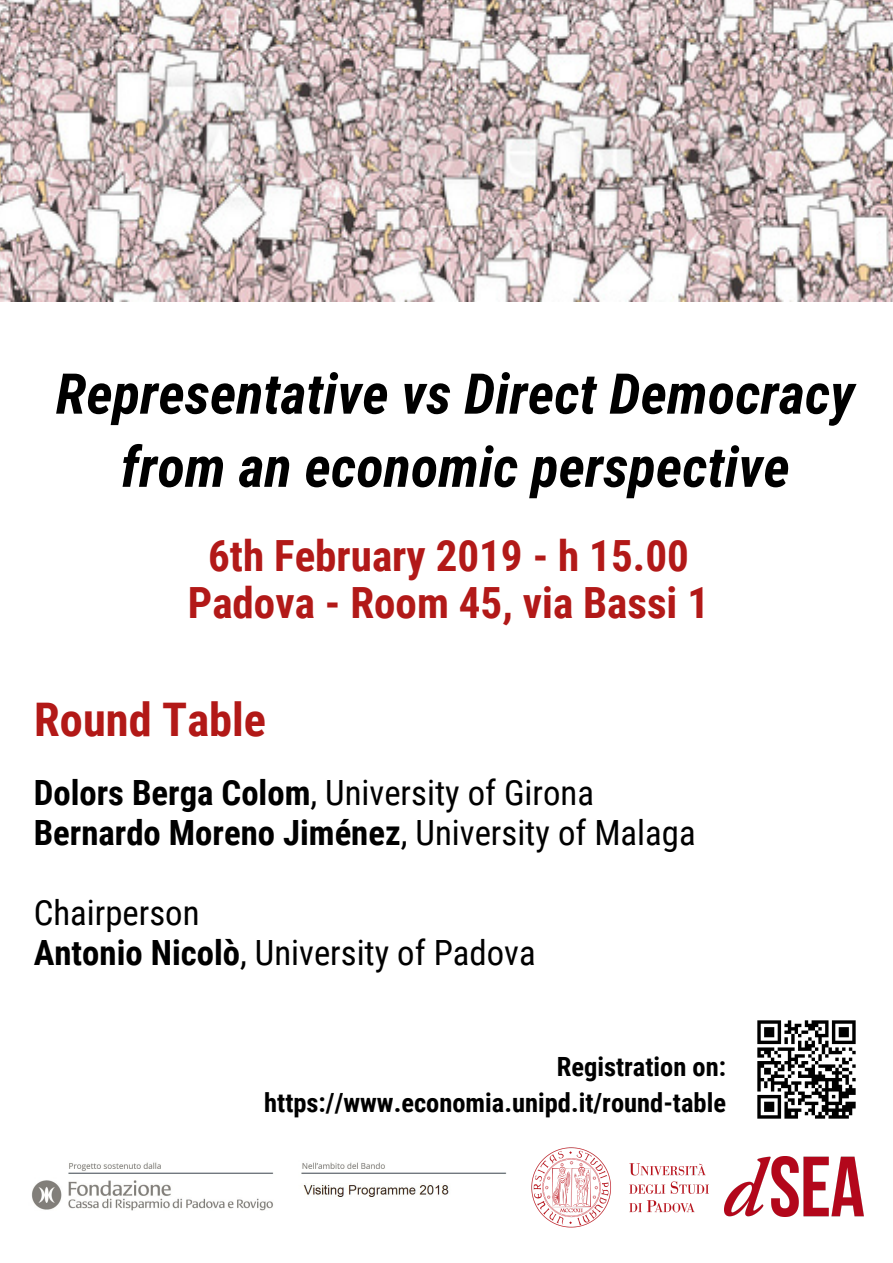
<style>
.page{position:relative;width:893px;height:1263px;background:#fff}
.page>*{position:absolute;margin:0;border:0;box-sizing:border-box;transform-origin:0 0}
.t1{font:italic 700 56.25px/73.1px "Roboto Condensed";color:#000;text-align:center}
.t2{font:700 46.35px "Roboto Condensed";color:#b21917}
.t3{font:700 43.05px/47.2px "Roboto Condensed";color:#b21918;text-align:center}
.t4{font:34.72px/40px "Roboto Condensed";color:#000}
.t5{font:700 26.47px/36.6px "Roboto Condensed";color:#000;text-align:right}
.s1{font-weight:700}
</style>
<div class="page">
<img style="left:725px;top:1156px;width:139px;height:60px">
<img style="left:531px;top:1147px;width:177px;height:81px">
<img style="left:0;top:0;width:893px;height:301px">
<img style="left:31px;top:1162px;width:476px;height:49px">
<img style="left:757px;top:1020px;width:99px;height:99px">
<h1 class="t1" style="left:56px;top:358px;width:800px">Representative vs Direct Democracy from an economic perspective</h1>
<p class="t3" style="left:188px;top:532px;width:523px">6th February 2019 - h 15.00<br>Padova - Room 45, via Bassi 1</p>
<h2 class="t2" style="left:34px;top:693px;width:233px">Round Table</h2>
<p class="t4" style="left:34px;top:773px;width:663px"><span class="s1">Dolors Berga Colom</span>, University of Girona<br><span class="s1">Bernardo Moreno Jiménez</span>, University of Malaga</p>
<p class="t4" style="left:34px;top:893px;width:504px">Chairperson<br><span class="s1">Antonio Nicolò</span>, University of Padova</p>
<p class="t5" style="left:264px;top:1048px;width:463px">Registration on: https://www.economia.unipd.it/round-table</p>
</div>
